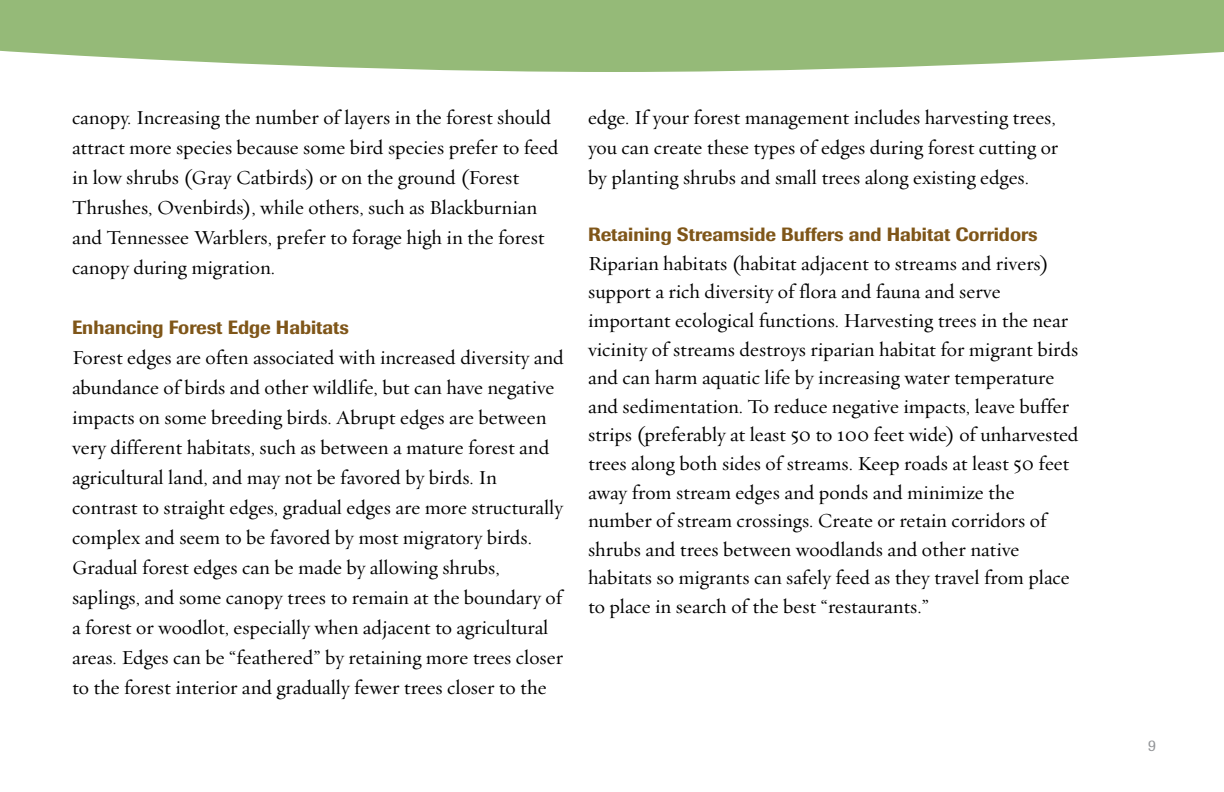
<style>
.page{position:relative;width:1224px;height:792px;background:#fff}
.page>*{position:absolute;margin:0;border:0;box-sizing:border-box;transform-origin:0 0}
.t1{font:20px/30px "Oakleaf";color:#000}
.t2{font:500 19px "Imago";color:#7f5619}
.t3{font:16px "Imago";color:#939598}
</style>
<div class="page">
<svg style="left:0;top:0;width:1224px;height:72px;background:#9fc085"></svg>
<p class="t1" style="left:72px;top:102px;width:488px">canopy. Increasing the number of layers in the forest should attract more species because some bird species prefer to feed in low shrubs (Gray Catbirds) or on the ground (Forest Thrushes, Ovenbirds), while others, such as Blackburnian and Tennessee Warblers, prefer to forage high in the forest canopy during migration.</p>
<p class="t2" style="left:72px;top:321px;width:278px">Enhancing Forest Edge Habitats</p>
<p class="t1" style="left:72px;top:342px;width:493px">Forest edges are often associated with increased diversity and abundance of birds and other wildlife, but can have negative impacts on some breeding birds. Abrupt edges are between very different habitats, such as between a mature forest and agricultural land, and may not be favored by birds. In contrast to straight edges, gradual edges are more structurally complex and seem to be favored by most migratory birds.<br>Gradual forest edges can be made by allowing shrubs, saplings, and some canopy trees to remain at the boundary of a forest or woodlot, especially when adjacent to agricultural areas. Edges can be “feathered” by retaining more trees closer to the forest interior and gradually fewer trees closer to the</p>
<p class="t1" style="left:588px;top:102px;width:472px">edge. If your forest management includes harvesting trees, you can create these types of edges during forest cutting or by planting shrubs and small trees along existing edges.</p>
<p class="t2" style="left:588px;top:228px;width:451px">Retaining Streamside Buffers and Habitat Corridors</p>
<p class="t1" style="left:588px;top:249px;width:492px;line-height:28.6px">Riparian habitats (habitat adjacent to streams and rivers) support a rich diversity of flora and fauna and serve important ecological functions. Harvesting trees in the near vicinity of streams destroys riparian habitat for migrant birds and can harm aquatic life by increasing water temperature and sedimentation. To reduce negative impacts, leave buffer strips (preferably at least 50 to 100 feet wide) of unharvested trees along both sides of streams. Keep roads at least 50 feet away from stream edges and ponds and minimize the number of stream crossings. Create or retain corridors of shrubs and trees between woodlands and other native habitats so migrants can safely feed as they travel from place to place in search of the best “restaurants.”</p>
<p class="t3" style="left:1148px;top:739px;width:9px">9</p>
</div>
